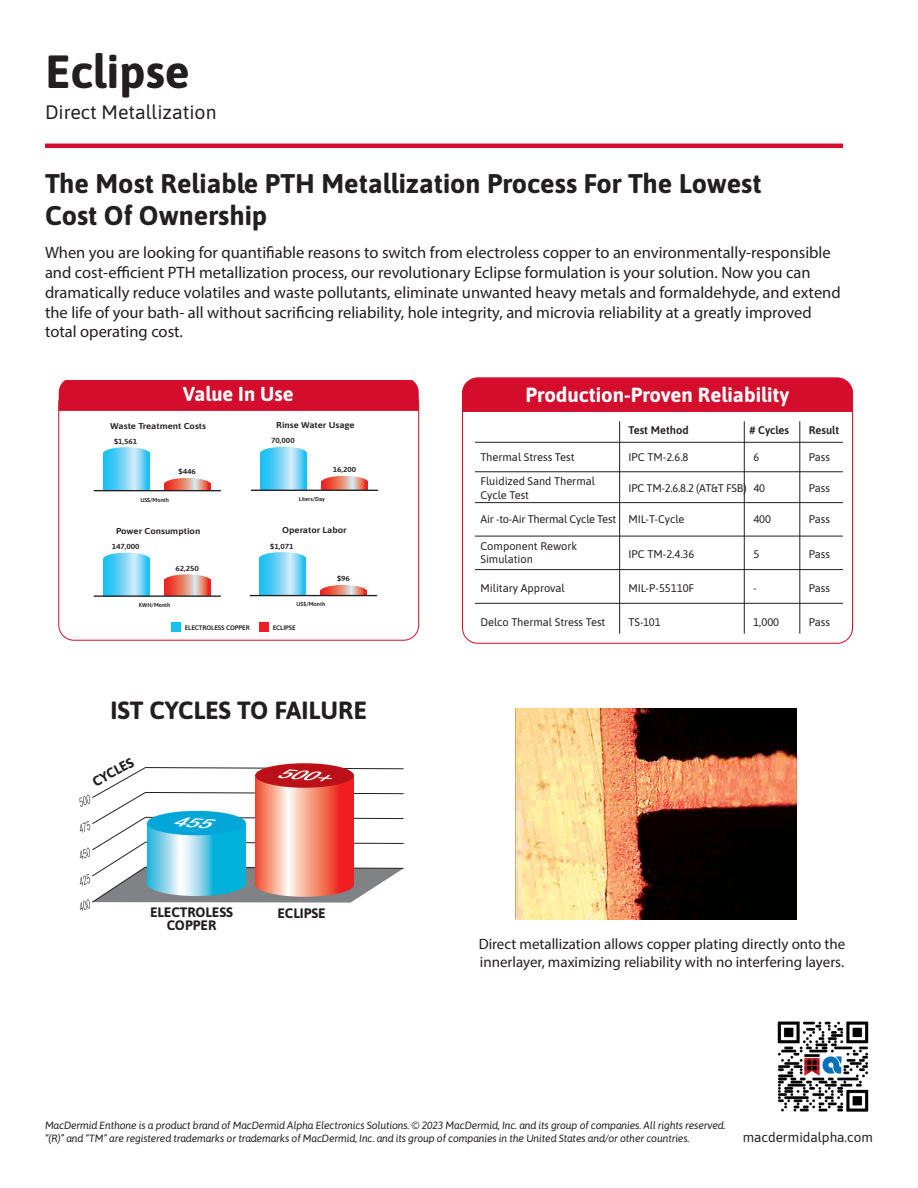
<style>
.page{position:relative;width:918px;height:1188px;background:#fff}
.page>*{position:absolute;margin:0;border:0;box-sizing:border-box;transform-origin:0 0}
.t1{font:700 46.5px "Asap";color:#231f20}
.t2{font:700 27px "Asap";color:#231f20}
.t3{font:24.9px "Asap";color:#231f20}
.t4{font:20.4px "Asap";color:#fff}
.t5{font:20.1px "Asap";color:#fff}
.t6{font:19.5px "Asap";color:#231f20}
.t7{font:16.5px/19.8px "Myriad Pro";color:#231f20}
.t8{font:15px/18px "Myriad Pro";color:#231f20}
.t9{font:13.65px/12.5px "Asap";color:#231f20;text-align:center}
.t10{font:13.5px "Asap";color:#231f20}
.t11{font:11.1px/13.4px "Asap";color:#231f20}
.t12{font:11.1px "Asap";letter-spacing:-.02em;color:#231f20}
.t13{font:italic 10.5px/12.6px "Asap";letter-spacing:-.02em;color:#231f20}
.t14{font:8.55px "Asap";color:#231f20;scale:1.12 1}
.t15{font:7.35px "Asap";color:#231f20;scale:1.12 1}
.t16{font:6.6px "Asap";color:#231f20}
.t17{font:5.7px "Asap";color:#231f20}
</style>
<div class="page">
<hr style="left:45px;top:144px;width:798px;height:4px;background:#d30d2b">
<img style="left:777px;top:1021px;width:92px;height:91px">
<img style="left:516px;top:709px;width:281px;height:211px">
<div style="left:255px;top:763px;width:99px;height:25px;background:#bb1018;border-radius:50%"></div>
<svg style="left:79px;top:767px;width:325px;height:144px"></svg>
<div style="left:59px;top:380px;width:360px;height:31px;background:#d30d2b"></div>
<svg style="left:261px;top:457px;width:46px;height:33px;background:#69cff3"></svg>
<svg style="left:261px;top:447px;width:46px;height:10px"></svg>
<svg style="left:322px;top:486px;width:46px;height:4px"></svg>
<svg style="left:322px;top:476px;width:46px;height:10px"></svg>
<hr style="left:251px;top:490px;width:127px;height:1px;background:#231f20">
<svg style="left:103px;top:457px;width:46px;height:33px;background:#6ad1f5"></svg>
<svg style="left:103px;top:447px;width:46px;height:10px"></svg>
<svg style="left:164px;top:488px;width:46px;height:2px"></svg>
<svg style="left:164px;top:478px;width:46px;height:10px"></svg>
<hr style="left:94px;top:490px;width:127px;height:1px;background:#231f20">
<svg style="left:103px;top:563px;width:46px;height:32px"></svg>
<svg style="left:103px;top:553px;width:46px;height:10px"></svg>
<svg style="left:164px;top:585px;width:46px;height:10px"></svg>
<svg style="left:164px;top:574px;width:46px;height:11px"></svg>
<hr style="left:94px;top:595px;width:127px;height:2px;background:#231f20">
<div style="left:172px;top:622px;width:9px;height:9px;background:#15c0f2"></div>
<div style="left:260px;top:622px;width:9px;height:9px;background:#ee1d23"></div>
<svg style="left:260px;top:562px;width:46px;height:33px;background:#6ad1f5"></svg>
<svg style="left:260px;top:552px;width:46px;height:10px"></svg>
<svg style="left:321px;top:585px;width:46px;height:10px"></svg>
<hr style="left:250px;top:595px;width:127px;height:1px;background:#231f20">
<div style="left:462px;top:378px;width:391px;height:34px;background:#d30d2b"></div>
<hr style="left:619px;top:421px;width:1px;height:213px;background:#231f20">
<hr style="left:744px;top:421px;width:1px;height:213px;background:#231f20">
<hr style="left:475px;top:442px;width:368px;height:1px;background:#231f20">
<hr style="left:475px;top:472px;width:368px;height:1px;background:#231f20">
<hr style="left:475px;top:502px;width:368px;height:1px;background:#231f20">
<hr style="left:475px;top:536px;width:368px;height:1px;background:#231f20">
<hr style="left:475px;top:569px;width:368px;height:1px;background:#231f20">
<hr style="left:475px;top:603px;width:368px;height:1px;background:#231f20">
<hr style="left:800px;top:421px;width:1px;height:213px;background:#231f20">
<p class="t1" style="left:45px;top:39px;width:146px">Eclipse</p>
<p class="t6" style="left:45px;top:98px;width:173px">Direct Metallization</p>
<p class="t2" style="left:45px;top:165px;width:718px">The Most Reliable PTH Metallization Process For The Lowest</p>
<p class="t2" style="left:45px;top:197px;width:224px">Cost Of Ownership</p>
<p class="t7" style="left:45px;top:242px;width:797px">When you are looking for quantifiable reasons to switch from electroless copper to an environmentally-responsible and cost-efficient PTH metallization process, our revolutionary Eclipse formulation is your solution. Now you can dramatically reduce volatiles and waste pollutants, eliminate unwanted heavy metals and formaldehyde, and extend the life of your bath- all without sacrificing reliability, hole integrity, and microvia reliability at a greatly improved total operating cost.</p>
<p class="t5" style="left:183px;top:380px;width:112px">Value In Use</p>
<p class="t14" style="left:110px;top:420px;width:87px">Waste Treatment Costs</p>
<p class="t14" style="left:276px;top:419px;width:72px">Rinse Water Usage</p>
<p class="t15" style="left:114px;top:436px;width:22px">$1,561</p>
<p class="t15" style="left:271px;top:436px;width:23px">70,000</p>
<p class="t15" style="left:179px;top:467px;width:17px">$446</p>
<p class="t15" style="left:333px;top:465px;width:23px">16,200</p>
<p class="t17" style="left:140px;top:496px;width:30px">US$/Month</p>
<p class="t17" style="left:299px;top:495px;width:28px">Liters/Day</p>
<p class="t14" style="left:116px;top:525px;width:77px">Power Consumption</p>
<p class="t14" style="left:282px;top:525px;width:59px">Operator Labor</p>
<p class="t15" style="left:112px;top:542px;width:26px">147,000</p>
<p class="t15" style="left:270px;top:541px;width:22px">$1,071</p>
<p class="t15" style="left:175px;top:563px;width:23px">62,250</p>
<p class="t15" style="left:337px;top:574px;width:13px">$96</p>
<p class="t17" style="left:139px;top:601px;width:33px">KWH/Month</p>
<p class="t17" style="left:297px;top:601px;width:30px">US$/Month</p>
<p class="t16" style="left:185px;top:623px;width:67px">ELECTROLESS COPPER</p>
<p class="t16" style="left:273px;top:623px;width:25px">ECLIPSE</p>
<p class="t3" style="left:110px;top:693px;width:258px">IST CYCLES TO FAILURE</p>
<p class="t9" style="left:90px;top:776px;width:46px;rotate:-28deg">CYCLES</p>
<p class="t9" style="left:150px;top:906px;width:85px">ELECTROLESS<br>COPPER</p>
<p class="t9" style="left:278px;top:906px;width:50px">ECLIPSE</p>
<p class="t4" style="left:526px;top:380px;width:265px">Production-Proven Reliability</p>
<p class="t11" style="left:628px;top:423px;width:62px">Test Method</p>
<p class="t11" style="left:750px;top:423px;width:41px"># Cycles</p>
<p class="t11" style="left:480px;top:450px;width:96px">Thermal Stress Test</p>
<p class="t11" style="left:628px;top:450px;width:62px">IPC TM-2.6.8</p>
<p class="t11" style="left:753px;top:450px;width:7px">6</p>
<p class="t11" style="left:480px;top:474px;width:116px">Fluidized Sand Thermal<br>Cycle Test</p>
<p class="t12" style="left:628px;top:480px;width:138px">IPC TM-2.6.8.2 (AT&amp;T FSB) 40</p>
<p class="t12" style="left:480px;top:511px;width:205px">Air -to-Air Thermal Cycle Test MIL-T-Cycle</p>
<p class="t11" style="left:628px;top:547px;width:67px">IPC TM-2.4.36</p>
<p class="t11" style="left:753px;top:511px;width:19px">400</p>
<p class="t11" style="left:480px;top:539px;width:98px">Component Rework<br>Simulation</p>
<p class="t11" style="left:753px;top:547px;width:7px">5</p>
<p class="t11" style="left:480px;top:581px;width:86px">Military Approval</p>
<p class="t11" style="left:628px;top:581px;width:67px">MIL-P-55110F</p>
<p class="t11" style="left:753px;top:581px;width:5px">-</p>
<p class="t11" style="left:809px;top:423px;width:32px">Result</p>
<p class="t11" style="left:809px;top:450px;width:23px">Pass</p>
<p class="t11" style="left:809px;top:481px;width:23px">Pass</p>
<p class="t11" style="left:809px;top:511px;width:23px">Pass</p>
<p class="t11" style="left:809px;top:547px;width:23px">Pass</p>
<p class="t11" style="left:809px;top:581px;width:23px">Pass</p>
<p class="t11" style="left:480px;top:615px;width:126px">Delco Thermal Stress Test</p>
<p class="t11" style="left:628px;top:615px;width:34px">TS-101</p>
<p class="t11" style="left:753px;top:615px;width:27px">1,000</p>
<p class="t11" style="left:809px;top:615px;width:23px">Pass</p>
<p class="t8" style="left:479px;top:934px;width:368px">Direct metallization allows copper plating directly onto the innerlayer, maximizing reliability with no interfering layers.</p>
<p class="t13" style="left:45px;top:1119px;width:682px">MacDermid Enthone is a product brand of MacDermid Alpha Electronics Solutions. © 2023 MacDermid, Inc. and its group of companies. All rights reserved. “(R)” and “TM” are registered trademarks or trademarks of MacDermid, Inc. and its group of companies in the United States and/or other countries.</p>
<p class="t10" style="left:743px;top:1128px;width:132px">macdermidalpha.com</p>
</div>
